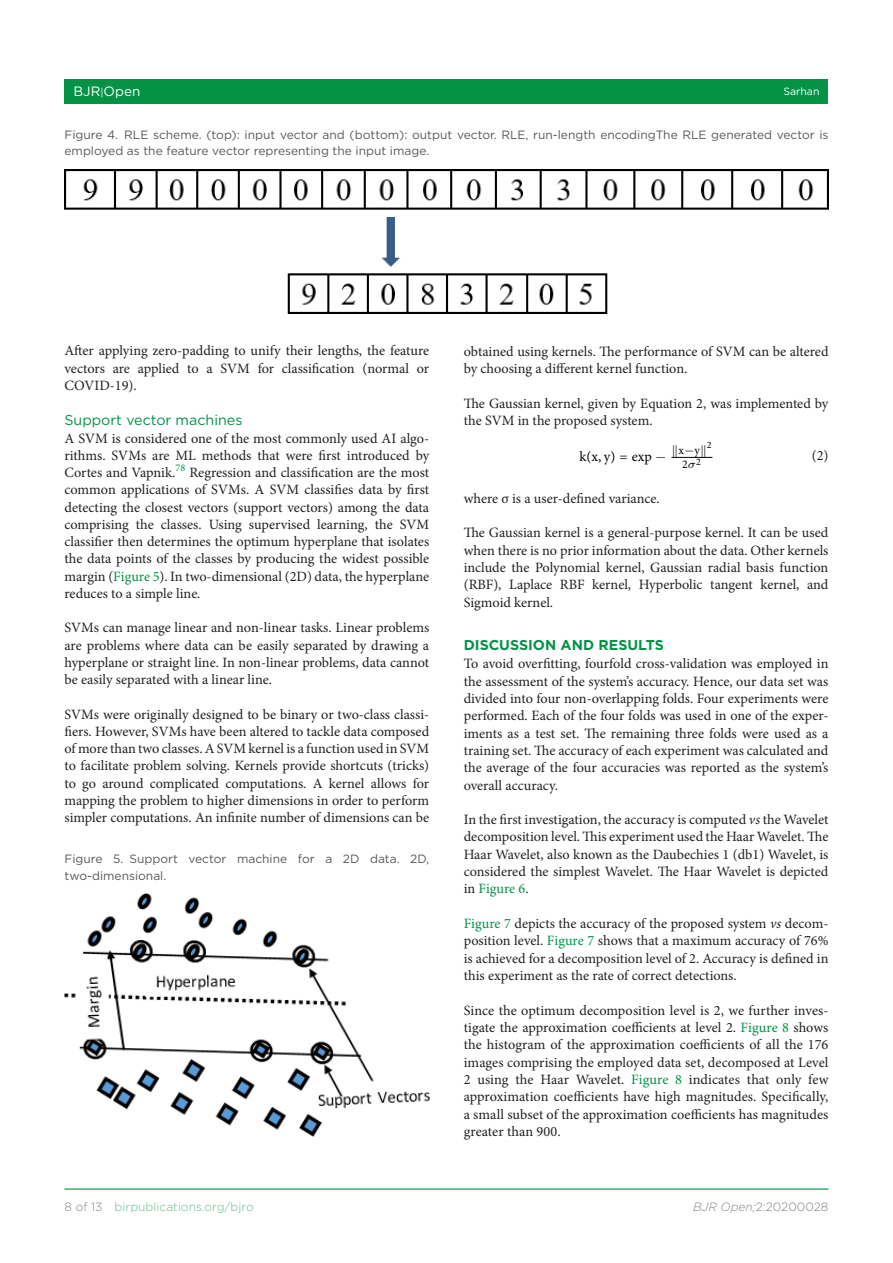
<style>
.page{position:relative;width:893px;height:1263px;background:#fff}
.page>*{position:absolute;margin:0;border:0;box-sizing:border-box;transform-origin:0 0}
.t1{font:14.25px/17.4px "Minion Pro";color:#231f20;text-align:justify}
.t2{font:14.25px "Gotham";color:#039246}
.t3{font:700 14.25px "Gotham";color:#039246}
.t4{font:14.25px "Minion Pro";color:#000}
.t5{font:13.5px "Gotham";color:#fff}
.t6{font:12px/16.5px "Gotham";color:#57585a}
.t7{font:300 12px "Gotham";color:#68be90}
.t8{font:300 12px "Gotham";color:#808285}
.t9{font:11.85px "CMSY7";color:#000}
.t10{font:11.85px "Minion Pro";color:#000}
.t11{font:10.5px "Gotham";color:#fff}
.s1{font-size:10.5px}
.s2{color:#039246}
.s3{font-family:"CMSY9"}
.s4{font-family:"Minion Pro"}
.s5{font-family:"CMMI7"}
.s6{font-style:italic}
.s7{color:#808285}
</style>
<div class="page">
<hr style="left:64px;top:1188px;width:764px;height:2px;background:#039246">
<div style="left:64px;top:79px;width:764px;height:24px;background:#039246"></div>
<hr style="left:671px;top:457px;width:41px;height:1px;background:#000">
<img style="left:64px;top:169px;width:764px;height:145px">
<img style="left:64px;top:894px;width:365px;height:242px">
<p class="t5" style="left:74px;top:82px;width:68px">BJR<span class="s1">|</span>Open</p>
<p class="t11" style="left:783px;top:85px;width:38px">Sarhan</p>
<p class="t6" style="left:64px;top:126px;width:765px">Figure 4. RLE scheme. (top): input vector and (bottom): output vector. RLE, run-length encodingThe RLE generated vector is employed as the feature vector representing the input image.</p>
<p class="t1" style="left:64px;top:342px;width:366px">After applying zero-padding to unify their lengths, the feature vectors are applied to a SVM for classification (normal or COVID-19).</p>
<p class="t2" style="left:64px;top:410px;width:179px">Support vector machines</p>
<p class="t1" style="left:64px;top:429px;width:366px">A SVM is considered one of the most commonly used AI algo&shy;rithms. SVMs are ML methods that were first introduced by Cortes and Vapnik.<sup>78</sup> Regression and classification are the most common applications of SVMs. A SVM classifies data by first detecting the closest vectors (support vectors) among the data comprising the classes. Using supervised learning, the SVM classifier then determines the optimum hyperplane that isolates the data points of the classes by producing the widest possible margin (<span class="s2">Figure 5</span>). In two-dimensional (2D) data, the hyperplane reduces to a simple line.</p>
<p class="t1" style="left:64px;top:619px;width:366px">SVMs can manage linear and non-linear tasks. Linear problems are problems where data can be easily separated by drawing a hyperplane or straight line. In non-linear problems, data cannot be easily separated with a linear line.</p>
<p class="t1" style="left:64px;top:705px;width:366px">SVMs were originally designed to be binary or two-class classi&shy;fiers. However, SVMs have been altered to tackle data composed of more than two classes. A SVM kernel is a function used in SVM to facilitate problem solving. Kernels provide shortcuts (tricks) to go around complicated computations. A kernel allows for mapping the problem to higher dimensions in order to perform simpler computations. An infinite number of dimensions can be</p>
<p class="t6" style="left:64px;top:850px;width:366px">Figure 5. Support vector machine for a 2D data. 2D, two-dimensional.</p>
<p class="t1" style="left:464px;top:342px;width:366px">obtained using kernels. The performance of SVM can be altered by choosing a different kernel function.</p>
<p class="t1" style="left:464px;top:394px;width:366px">The Gaussian kernel, given by Equation 2, was implemented by the SVM in the proposed system.</p>
<p class="t4" style="left:580px;top:447px;width:88px">k(x, y) = exp <span class="s3">−</span></p>
<p class="t9" style="left:671px;top:442px;width:42px">∥<span class="s4">x</span>−<span class="s4">y</span>∥<sup>2</sup></p>
<p class="t10" style="left:682px;top:456px;width:20px">2<span class="s5">σ</span><sup>2</sup></p>
<p class="t1" style="left:812px;top:447px;width:18px">(2)</p>
<p class="t1" style="left:464px;top:489px;width:198px">where σ is a user-defined variance.</p>
<p class="t1" style="left:464px;top:524px;width:366px">The Gaussian kernel is a general-purpose kernel. It can be used when there is no prior information about the data. Other kernels include the Polynomial kernel, Gaussian radial basis function (RBF), Laplace RBF kernel, Hyperbolic tangent kernel, and Sigmoid kernel.</p>
<p class="t3" style="left:464px;top:636px;width:202px">DISCUSSION AND RESULTS</p>
<p class="t1" style="left:464px;top:655px;width:366px">To avoid overfitting, fourfold cross-validation was employed in the assessment of the system’s accuracy. Hence, our data set was divided into four non-overlapping folds. Four experiments were performed. Each of the four folds was used in one of the exper&shy;iments as a test set. The remaining three folds were used as a training set. The accuracy of each experiment was calculated and the average of the four accuracies was reported as the system’s overall accuracy.</p>
<p class="t1" style="left:464px;top:811px;width:366px">In the first investigation, the accuracy is computed <span class="s6">vs</span> the Wavelet decomposition level. This experiment used the Haar Wavelet. The Haar Wavelet, also known as the Daubechies 1 (db1) Wavelet, is considered the simplest Wavelet. The Haar Wavelet is depicted in <span class="s2">Figure 6</span>.</p>
<p class="t1" style="left:464px;top:915px;width:366px"><span class="s2">Figure 7</span> depicts the accuracy of the proposed system <span class="s6">vs</span> decom&shy;position level. <span class="s2">Figure 7</span> shows that a maximum accuracy of 76% is achieved for a decomposition level of 2. Accuracy is defined in this experiment as the rate of correct detections.</p>
<p class="t1" style="left:464px;top:1001px;width:366px">Since the optimum decomposition level is 2, we further inves&shy;tigate the approximation coefficients at level 2. <span class="s2">Figure 8</span> shows the histogram of the approximation coefficients of all the 176 images comprising the employed data set, decomposed at Level 2 using the Haar Wavelet. <span class="s2">Figure 8</span> indicates that only few approximation coefficients have high magnitudes. Specifically, a small subset of the approximation coefficients has magnitudes greater than 900.</p>
<p class="t7" style="left:64px;top:1199px;width:191px"><span class="s7">8 of 13</span> birpublications.org/bjro</p>
<p class="t8" style="left:693px;top:1199px;width:137px"><span class="s6">BJR Open;</span>2:20200028</p>
</div>
